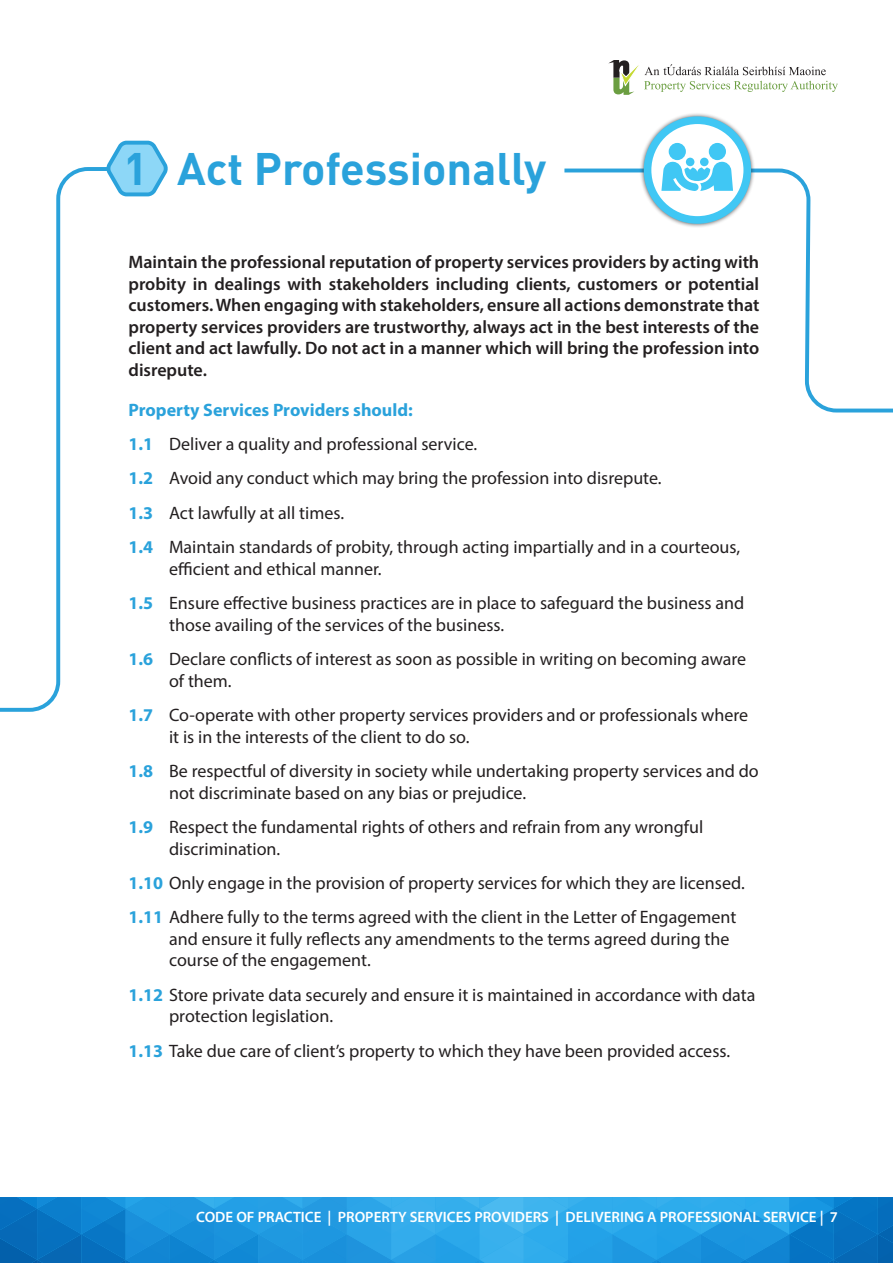
<style>
.page{position:relative;width:893px;height:1263px;background:#fff}
.page>*{position:absolute;margin:0;border:0;box-sizing:border-box;transform-origin:0 0}
.t1{font:700 45px "DIN";color:#2aa2db}
.t2{font:18px/34.3px "Myriad Pro";color:#231f20}
.t3{font:600 18px/21.6px "Myriad Pro";color:#231f20;text-align:justify}
.t4{font:600 15px "Myriad Pro";color:#fff}
.s1{font-weight:700;color:#2aa2db}
</style>
<div class="page">
<svg style="left:0;top:167px;width:103px;height:545px"></svg>
<svg style="left:564px;top:168px;width:329px;height:245px"></svg>
<svg style="left:103px;top:140px;width:65px;height:57px"></svg>
<div style="left:639px;top:112px;width:117px;height:116px;background:#231f20;opacity:.75"></div>
<svg style="left:647px;top:120px;width:100px;height:100px"></svg>
<div style="left:644px;top:116px;width:107px;height:108px;border:8px solid #40c7f4;border-radius:50%"></div>
<div style="left:686px;top:158px;width:8px;height:8px;background:#40c7f4;border-radius:50%"></div>
<div style="left:700px;top:158px;width:9px;height:8px;background:#40c7f4;border-radius:50%"></div>
<svg style="left:661px;top:161px;width:72px;height:30px"></svg>
<div style="left:669px;top:143px;width:17px;height:17px;background:#40c7f4;border-radius:50%"></div>
<div style="left:709px;top:143px;width:17px;height:17px;background:#40c7f4;border-radius:50%"></div>
<svg style="left:0;top:1197px;width:893px;height:66px;background:#1e94db"></svg>
<svg style="left:608px;top:60px;width:230px;height:35px"></svg>
<h1 class="t1" style="left:123px;top:139px;width:424px">1 Act Professionally</h1>
<p class="t3" style="left:129px;top:251px;width:632px">Maintain the professional reputation of property services providers by acting with probity in dealings with stakeholders including clients, customers or potential customers. When engaging with stakeholders, ensure all actions demonstrate that property services providers are trustworthy, always act in the best interests of the client and act lawfully. Do not act in a manner which will bring the profession into disrepute.</p>
<p class="t2" style="left:129px;top:392px;width:613px"><span class="s1">Property Services Providers should:<br>1.1</span> Deliver a quality and professional service.<br><span class="s1">1.2</span> Avoid any conduct which may bring the profession into disrepute.<br><span class="s1">1.3</span> Act lawfully at all times.<br><span class="s1">1.4</span> Maintain standards of probity, through acting impartially and in a courteous,</p>
<p class="t2" style="left:129px;top:551px;width:617px;text-indent:40px">efficient and ethical manner.<br><span class="s1">1.5</span> Ensure effective business practices are in place to safeguard the business and</p>
<p class="t2" style="left:129px;top:607px;width:619px;text-indent:40px">those availing of the services of the business.<br><span class="s1">1.6</span> Declare conflicts of interest as soon as possible in writing on becoming aware</p>
<p class="t2" style="left:129px;top:663px;width:621px;text-indent:40px">of them.<br><span class="s1">1.7</span> Co-operate with other property services providers and or professionals where</p>
<p class="t2" style="left:129px;top:719px;width:632px;text-indent:40px">it is in the interests of the client to do so.<br><span class="s1">1.8</span> Be respectful of diversity in society while undertaking property services and do</p>
<p class="t2" style="left:129px;top:775px;width:576px;text-indent:40px">not discriminate based on any bias or prejudice.<br><span class="s1">1.9</span> Respect the fundamental rights of others and refrain from any wrongful</p>
<p class="t2" style="left:129px;top:831px;width:616px;text-indent:40px">discrimination.<br><span class="s1">1.10</span> Only engage in the provision of property services for which they are licensed.<br><span class="s1">1.11</span> Adhere fully to the terms agreed with the client in the Letter of Engagement</p>
<p class="t2" style="left:169px;top:928px;width:562px;line-height:21.6px">and ensure it fully reflects any amendments to the terms agreed during the course of the engagement.</p>
<p class="t2" style="left:169px;top:984px;width:588px;line-height:21.6px;text-indent:-40px"><span class="s1">1.12</span> Store private data securely and ensure it is maintained in accordance with data protection legislation.</p>
<p class="t2" style="left:129px;top:1033px;width:601px"><span class="s1">1.13</span> Take due care of client’s property to which they have been provided access.</p>
<p class="t4" style="left:196px;top:1207px;width:643px">CODE OF PRACTICE | PROPERTY SERVICES PROVIDERS | DELIVERING A PROFESSIONAL SERVICE | 7</p>
</div>
